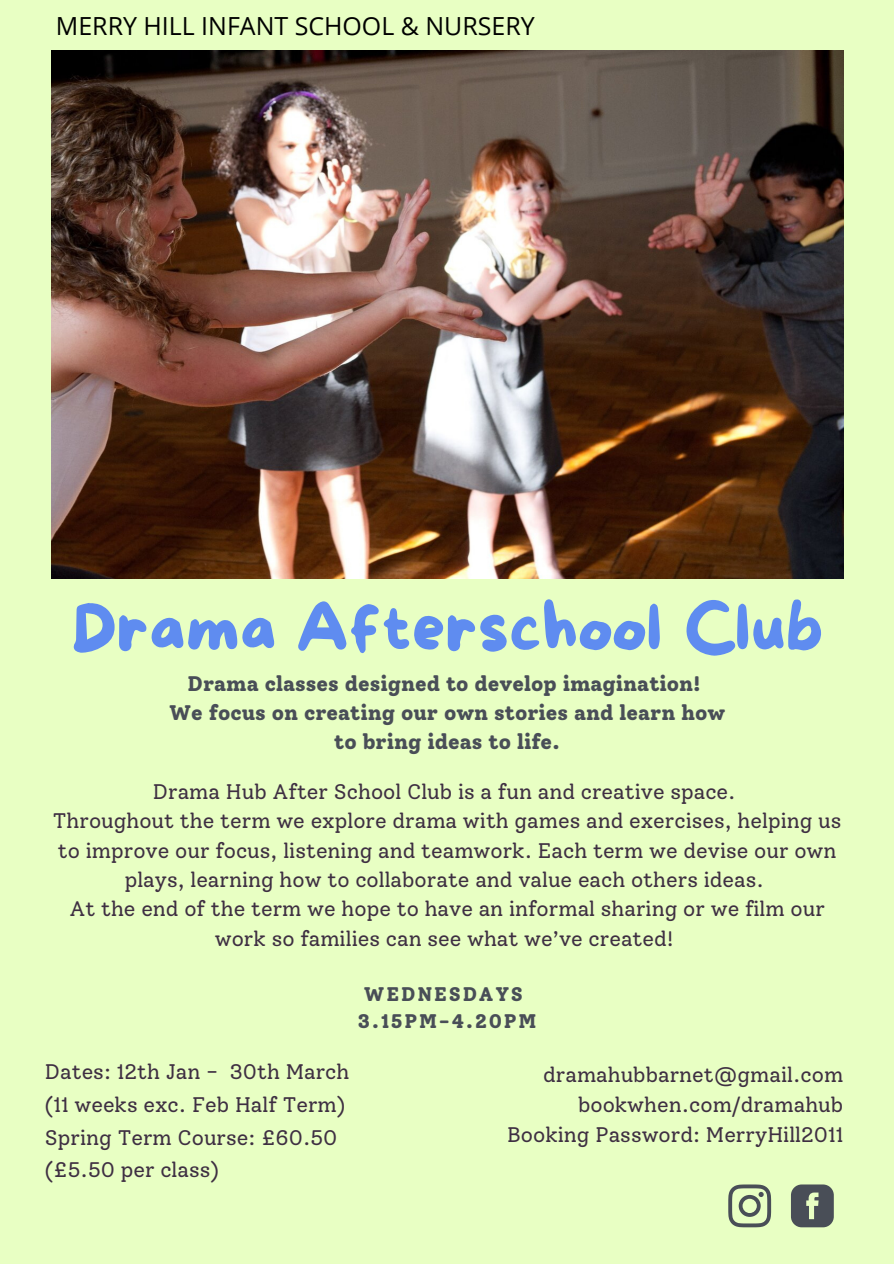
<style>
.page{position:relative;width:894px;height:1264px;background:#fff}
.page>*{position:absolute;margin:0;border:0;box-sizing:border-box;transform-origin:0 0}
.t1{font:65.85px "More Sugar";color:#5f8cf0}
.t2{font:24.9px "Open Sans";color:#000}
.t3{font:21px/29.2px "Solway";color:#3e2f42;text-align:center}
.t4{font:800 21px/29.2px "Solway";color:#494e57;text-align:center}
.t5{font:800 19.65px "Solway";letter-spacing:.09em;color:#494e57}
</style>
<div class="page">
<div style="left:0;top:0;width:893px;height:1263px;background:#e8ffc3"></div>
<img style="left:51px;top:51px;width:792px;height:527px">
<svg style="left:728px;top:1184px;width:42px;height:43px"></svg>
<svg style="left:791px;top:1184px;width:42px;height:43px;background:#626a68"></svg>
<p class="t2" style="left:56px;top:9px;width:480px">MERRY HILL INFANT SCHOOL &amp; NURSERY</p>
<p class="t1" style="left:71px;top:592px;width:754px">Drama Afterschool Club</p>
<p class="t4" style="left:187px;top:668px;width:514px">Drama classes designed to develop imagination!</p>
<p class="t4" style="left:169px;top:698px;width:557px">We focus on creating our own stories and learn how to bring ideas to life.</p>
<p class="t3" style="left:153px;top:777px;width:584px">Drama Hub After School Club is a fun and creative space.</p>
<p class="t3" style="left:53px;top:806px;width:790px">Throughout the term we explore drama with games and exercises, helping us to improve our focus, listening and teamwork. Each term we devise our own plays, learning how to collaborate and value each others ideas.</p>
<p class="t3" style="left:69px;top:894px;width:756px">At the end of the term we hope to have an informal sharing or we film our work so families can see what we’ve created!</p>
<p class="t5" style="left:364px;top:982px;width:160px">WEDNESDAYS</p>
<p class="t5" style="left:358px;top:1009px;width:180px">3.15PM-4.20PM</p>
<p class="t3" style="left:45px;top:1057px;width:306px">Dates: 12th Jan - 30th March</p>
<p class="t3" style="left:45px;top:1090px;width:302px">(11 weeks exc. Feb Half Term)</p>
<p class="t3" style="left:45px;top:1122px;width:294px">Spring Term Course: £60.50</p>
<p class="t3" style="left:45px;top:1155px;width:176px">(£5.50 per class)</p>
<p class="t3" style="left:543px;top:1059px;width:301px">dramahubbarnet@gmail.com</p>
<p class="t3" style="left:578px;top:1089px;width:266px">bookwhen.com/dramahub</p>
<p class="t3" style="left:507px;top:1120px;width:337px">Booking Password: MerryHill2011</p>
</div>
